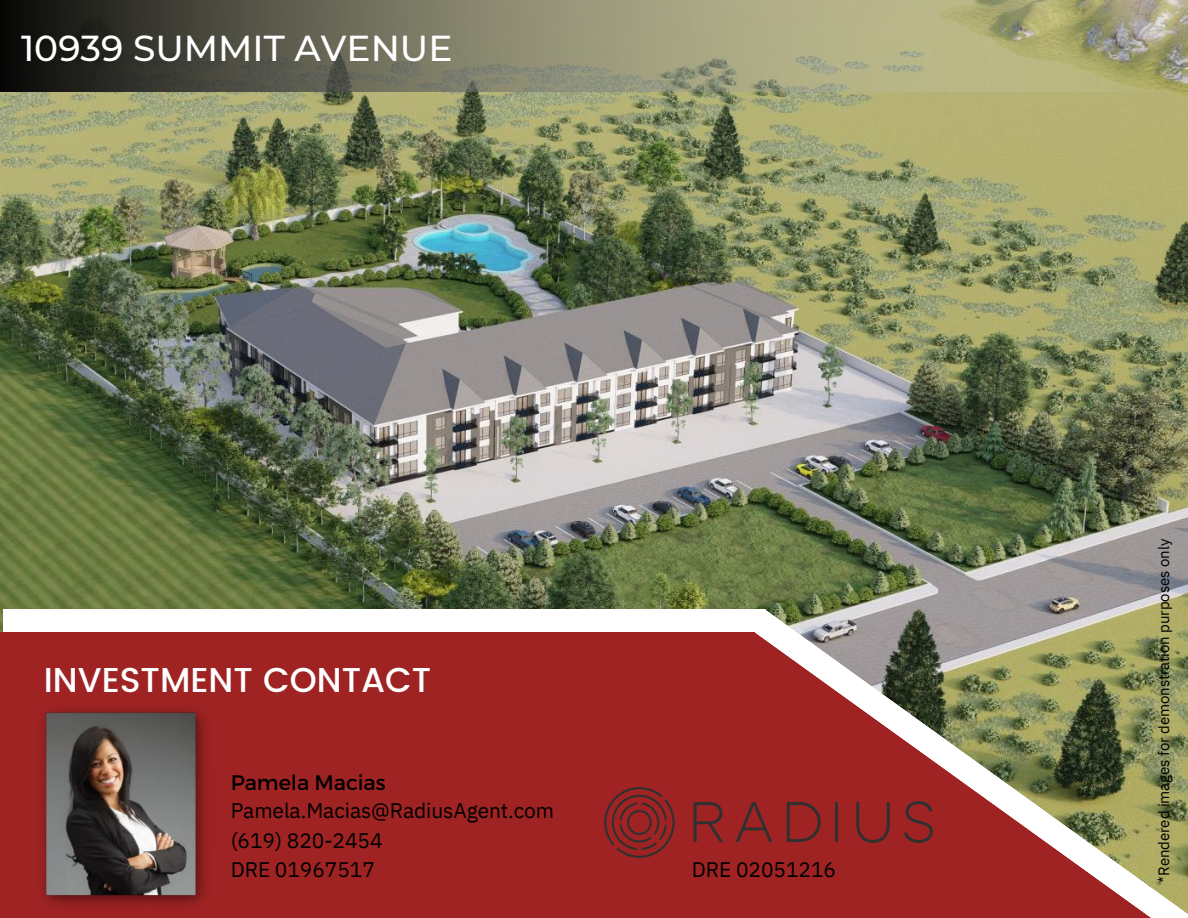
<style>
.page{position:relative;width:1188px;height:918px;background:#fff}
.page>*{position:absolute;margin:0;border:0;box-sizing:border-box;transform-origin:0 0}
.t1{font:500 36px "Montserrat";color:#fff}
.t2{font:500 34.5px "Poppins";color:#fff}
.t3{font:21px/29.2px "IBM Plex Sans";letter-spacing:-.005em;color:#000}
.t4{font:21px "Montserrat";letter-spacing:-.005em;color:#000}
.t5{font:15px "IBM Plex Sans";letter-spacing:-.005em;color:#000}
</style>
<div class="page">
<img style="left:0;top:92px;width:1188px;height:518px">
<svg style="left:0;top:610px;width:1188px;height:22px"></svg>
<svg style="left:0;top:632px;width:1188px;height:286px;background:#9d3f36"></svg>
<svg style="left:0;top:0;width:1188px;height:92px;background:#807f64"></svg>
<img style="left:31px;top:698px;width:185px;height:217px">
<svg style="left:604px;top:787px;width:71px;height:71px;background:#852525"></svg>
<svg style="left:694px;top:802px;width:29px;height:40px"></svg>
<svg style="left:736px;top:802px;width:36px;height:40px"></svg>
<svg style="left:787px;top:802px;width:34px;height:40px"></svg>
<hr style="left:835px;top:802px;width:3px;height:40px;background:#303030">
<svg style="left:856px;top:802px;width:34px;height:41px"></svg>
<svg style="left:904px;top:801px;width:29px;height:42px"></svg>
<h1 class="t1" style="left:21px;top:26px;width:433px">10939 SUMMIT AVENUE</h1>
<h2 class="t2" style="left:44px;top:660px;width:389px">INVESTMENT CONTACT</h2>
<p class="t4" style="left:231px;top:769px;width:156px">Pamela Macias</p>
<p class="t3" style="left:231px;top:796px;width:325px">Pamela.Macias@RadiusAgent.com (619) 820-2454<br>DRE 01967517</p>
<p class="t3" style="left:692px;top:854px;width:146px">DRE 02051216</p>
<p class="t5" style="left:1154px;top:883px;width:345px;rotate:-90deg">*Rendered images for demonstration purposes only</p>
</div>
